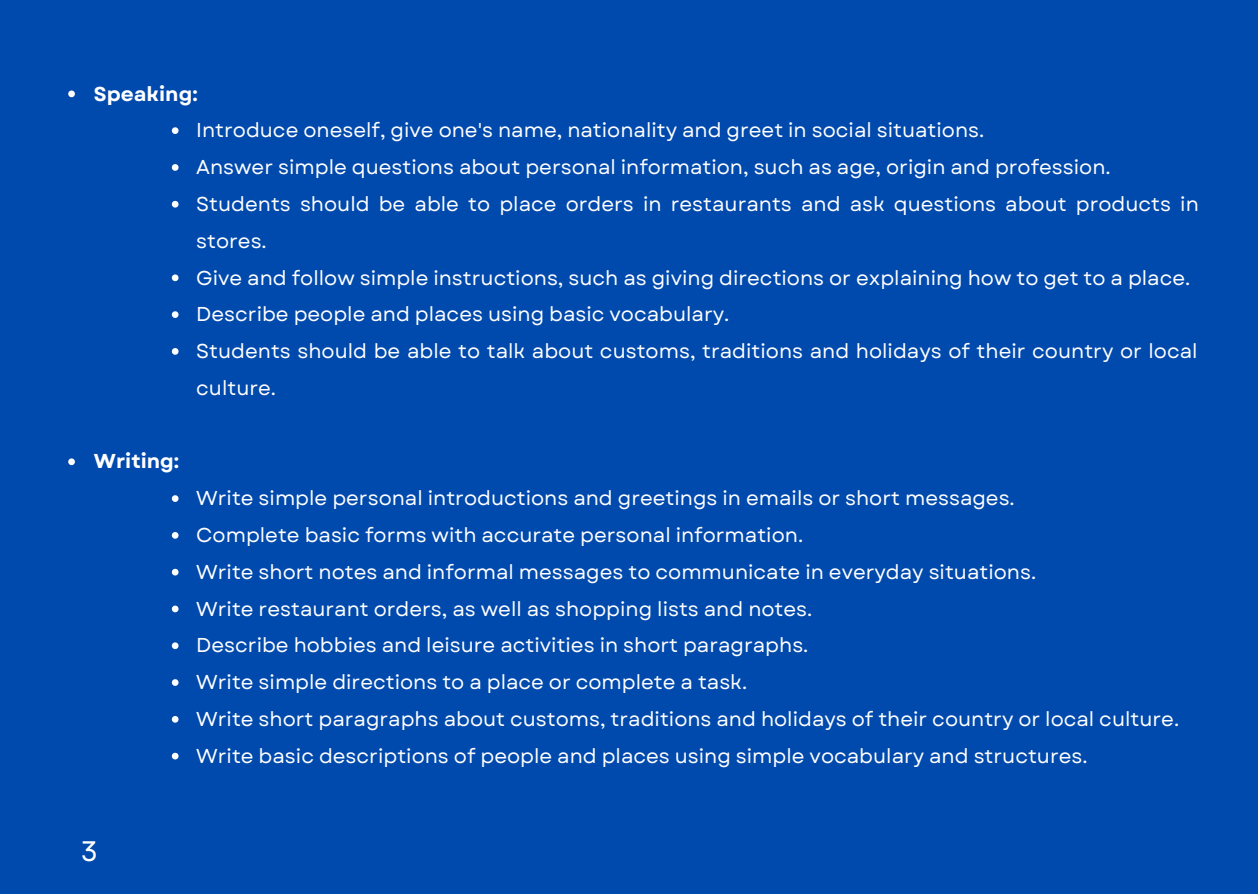
<style>
.page{position:relative;width:1258px;height:894px;background:#fff}
.page>*{position:absolute;margin:0;border:0;box-sizing:border-box;transform-origin:0 0}
.t1{font:28.2px "Garet";color:#fff}
.t2{font:20.1px/36.9px "Garet";color:#fff}
.t3{font:700 20.1px "Garet";color:#fff}
</style>
<div class="page">
<div style="left:0;top:0;width:1258px;height:893px;background:#004aad"></div>
<svg style="left:68px;top:90px;width:7px;height:7px"></svg>
<svg style="left:172px;top:127px;width:7px;height:7px"></svg>
<svg style="left:172px;top:164px;width:7px;height:7px"></svg>
<svg style="left:172px;top:201px;width:7px;height:6px"></svg>
<svg style="left:172px;top:274px;width:7px;height:7px"></svg>
<svg style="left:172px;top:311px;width:7px;height:7px"></svg>
<svg style="left:172px;top:348px;width:7px;height:6px"></svg>
<svg style="left:68px;top:458px;width:7px;height:7px"></svg>
<svg style="left:172px;top:495px;width:7px;height:7px"></svg>
<svg style="left:172px;top:532px;width:7px;height:6px"></svg>
<svg style="left:172px;top:568px;width:7px;height:7px"></svg>
<svg style="left:172px;top:605px;width:7px;height:7px"></svg>
<svg style="left:172px;top:642px;width:7px;height:7px"></svg>
<svg style="left:172px;top:679px;width:7px;height:6px"></svg>
<svg style="left:172px;top:716px;width:7px;height:6px"></svg>
<svg style="left:172px;top:752px;width:7px;height:7px"></svg>
<p class="t3" style="left:94px;top:79px;width:105px">Speaking:</p>
<p class="t2" style="left:196px;top:112px;width:789px">Introduce oneself, give one's name, nationality and greet in social situations.</p>
<p class="t2" style="left:196px;top:149px;width:916px">Answer simple questions about personal information, such as age, origin and profession.</p>
<p class="t2" style="left:196px;top:185px;width:1004px">Students should be able to place orders in restaurants and ask questions about products in stores.</p>
<p class="t2" style="left:196px;top:259px;width:995px">Give and follow simple instructions, such as giving directions or explaining how to get to a place.</p>
<p class="t2" style="left:196px;top:296px;width:534px">Describe people and places using basic vocabulary.</p>
<p class="t2" style="left:196px;top:332px;width:1003px">Students should be able to talk about customs, traditions and holidays of their country or local culture.</p>
<p class="t3" style="left:94px;top:447px;width:87px">Writing:</p>
<p class="t2" style="left:196px;top:479px;width:820px">Write simple personal introductions and greetings in emails or short messages.</p>
<p class="t2" style="left:196px;top:516px;width:608px">Complete basic forms with accurate personal information.</p>
<p class="t2" style="left:196px;top:553px;width:841px">Write short notes and informal messages to communicate in everyday situations.</p>
<p class="t2" style="left:196px;top:590px;width:618px">Write restaurant orders, as well as shopping lists and notes.</p>
<p class="t2" style="left:196px;top:627px;width:614px">Describe hobbies and leisure activities in short paragraphs.</p>
<p class="t2" style="left:196px;top:663px;width:552px">Write simple directions to a place or complete a task.</p>
<p class="t2" style="left:196px;top:700px;width:984px">Write short paragraphs about customs, traditions and holidays of their country or local culture.</p>
<p class="t2" style="left:196px;top:737px;width:893px">Write basic descriptions of people and places using simple vocabulary and structures.</p>
<p class="t1" style="left:81px;top:830px;width:19px">3</p>
</div>
